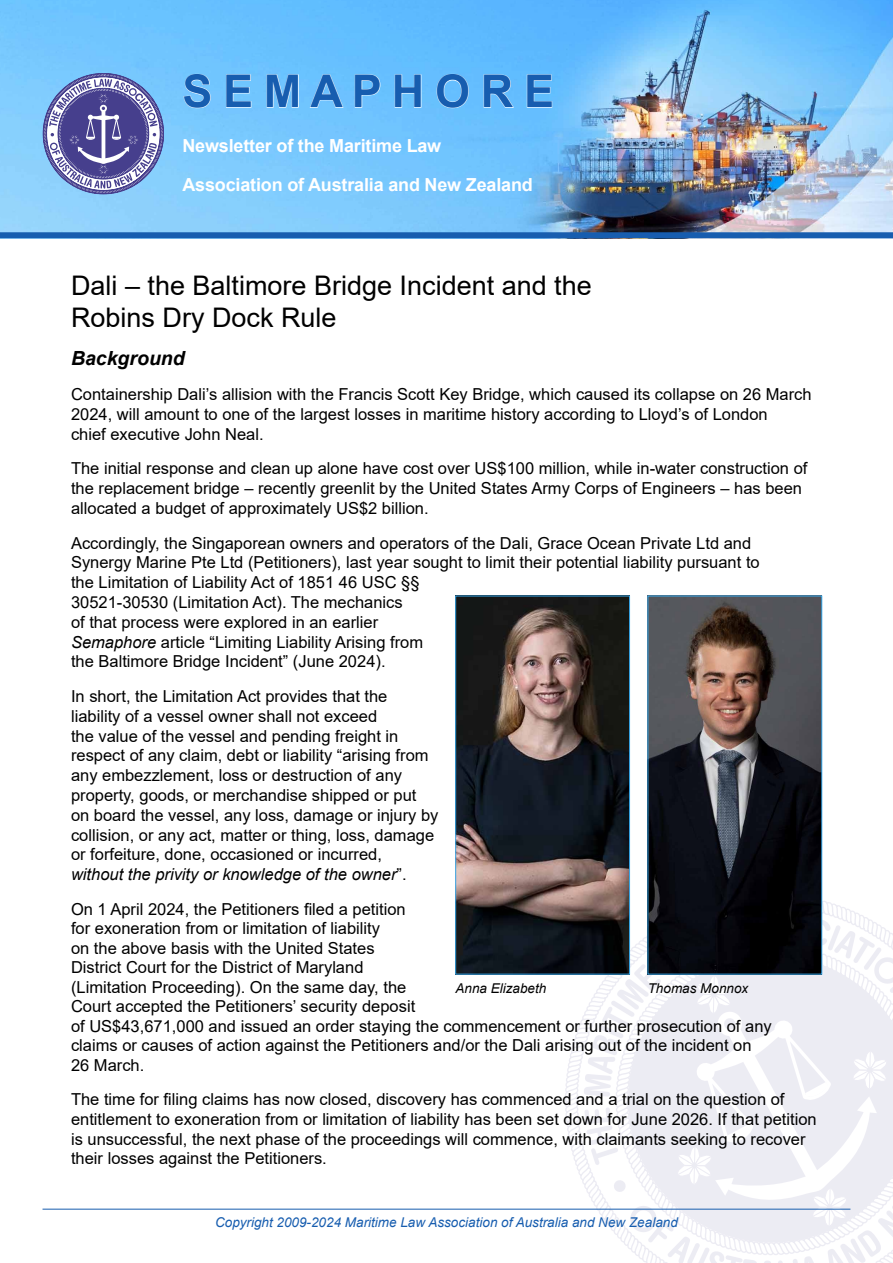
<style>
.page{position:relative;width:893px;height:1263px;background:#fff}
.page>*{position:absolute;margin:0;border:0;box-sizing:border-box;transform-origin:0 0}
.t1{font:700 45px "Arial";color:#175daf}
.t2{font:27px/32.4px "Arial";color:#000}
.t3{font:italic 700 19.5px "Arial";color:#000}
.t4{font:700 18px/39px "Arial";letter-spacing:-.01em;color:#fff}
.t5{font:16.5px/19.8px "Arial";color:#000}
.t6{font:italic 13.5px "Arial";color:#175daf}
.t7{font:italic 13.5px "Arial";color:#000}
.s1{font-style:italic}
</style>
<div class="page">
<svg style="left:564px;top:974px;width:20px;height:235px"></svg>
<svg style="left:584px;top:912px;width:309px;height:351px"></svg>
<hr style="left:43px;top:1209px;width:807px;height:1px;background:#175daf">
<img style="left:0;top:0;width:893px;height:232px">
<svg style="left:43px;top:73px;width:121px;height:121px;background:#7b87bd"></svg>
<div style="left:0;top:232px;width:893px;height:6px;background:#175daf"></div>
<svg style="left:183px;top:74px;width:28px;height:34px"></svg>
<svg style="left:226px;top:74px;width:26px;height:34px"></svg>
<svg style="left:266px;top:74px;width:33px;height:34px"></svg>
<svg style="left:309px;top:74px;width:35px;height:34px"></svg>
<svg style="left:354px;top:74px;width:27px;height:34px"></svg>
<svg style="left:394px;top:74px;width:28px;height:34px"></svg>
<svg style="left:436px;top:74px;width:33px;height:34px"></svg>
<svg style="left:483px;top:74px;width:31px;height:34px"></svg>
<svg style="left:526px;top:74px;width:26px;height:34px"></svg>
<img style="left:650px;top:598px;width:170px;height:374px">
<img style="left:457px;top:598px;width:171px;height:374px">
<div style="left:455px;top:596px;width:175px;height:378px;border:1px solid #36a7e9"></div>
<h1 class="t1" style="left:182px;top:60px;width:373px">S E M A P H O R E</h1>
<p class="t4" style="left:182px;top:126px;width:352px">Newsletter of the Maritime Law<br>Association of Australia and New Zealand</p>
<h2 class="t2" style="left:71px;top:269px;width:522px">Dali – the Baltimore Bridge Incident and the<br>Robins Dry Dock Rule</h2>
<p class="t3" style="left:71px;top:345px;width:115px">Background</p>
<p class="t5" style="left:71px;top:384px;width:742px">Containership Dali’s allision with the Francis Scott Key Bridge, which caused its collapse on 26 March<br>2024, will amount to one of the largest losses in maritime history according to Lloyd’s of London<br>chief executive John Neal.</p>
<p class="t5" style="left:71px;top:458px;width:738px">The initial response and clean up alone have cost over US$100 million, while in-water construction of the replacement bridge – recently greenlit by the United States Army Corps of Engineers – has been allocated a budget of approximately US$2 billion.</p>
<p class="t5" style="left:71px;top:533px;width:690px">Accordingly, the Singaporean owners and operators of the Dali, Grace Ocean Private Ltd and Synergy Marine Pte Ltd (Petitioners), last year sought to limit their potential liability pursuant to the Limitation of Liability Act of 1851 46 USC §§<br>30521-30530 (Limitation Act). The mechanics<br>of that process were explored in an earlier<br><span class="s1">Semaphore</span> article “Limiting Liability Arising from<br>the Baltimore Bridge Incident” (June 2024).</p>
<p class="t5" style="left:71px;top:686px;width:369px">In short, the Limitation Act provides that the liability of a vessel owner shall not exceed<br>the value of the vessel and pending freight in respect of any claim, debt or liability “arising from any embezzlement, loss or destruction of any property, goods, or merchandise shipped or put on board the vessel, any loss, damage or injury by collision, or any act, matter or thing, loss, damage or forfeiture, done, occasioned or incurred,<br><span class="s1">without the privity or knowledge of the owner</span>”.</p>
<p class="t5" style="left:71px;top:899px;width:702px">On 1 April 2024, the Petitioners filed a petition<br>for exoneration from or limitation of liability<br>on the above basis with the United States<br>District Court for the District of Maryland<br>(Limitation Proceeding). On the same day, the<br>Court accepted the Petitioners’ security deposit<br>of US$43,671,000 and issued an order staying the commencement or further prosecution of any claims or causes of action against the Petitioners and/or the Dali arising out of the incident on 26 March.</p>
<p class="t5" style="left:71px;top:1089px;width:747px">The time for filing claims has now closed, discovery has commenced and a trial on the question of entitlement to exoneration from or limitation of liability has been set down for June 2026. If that petition is unsuccessful, the next phase of the proceedings will commence, with claimants seeking to recover their losses against the Petitioners.</p>
<p class="t7" style="left:455px;top:979px;width:92px">Anna Elizabeth</p>
<p class="t7" style="left:648px;top:979px;width:102px">Thomas Monnox</p>
<p class="t6" style="left:215px;top:1213px;width:464px">Copyright 2009-2024 Maritime Law Association of Australia and New Zealand</p>
</div>
